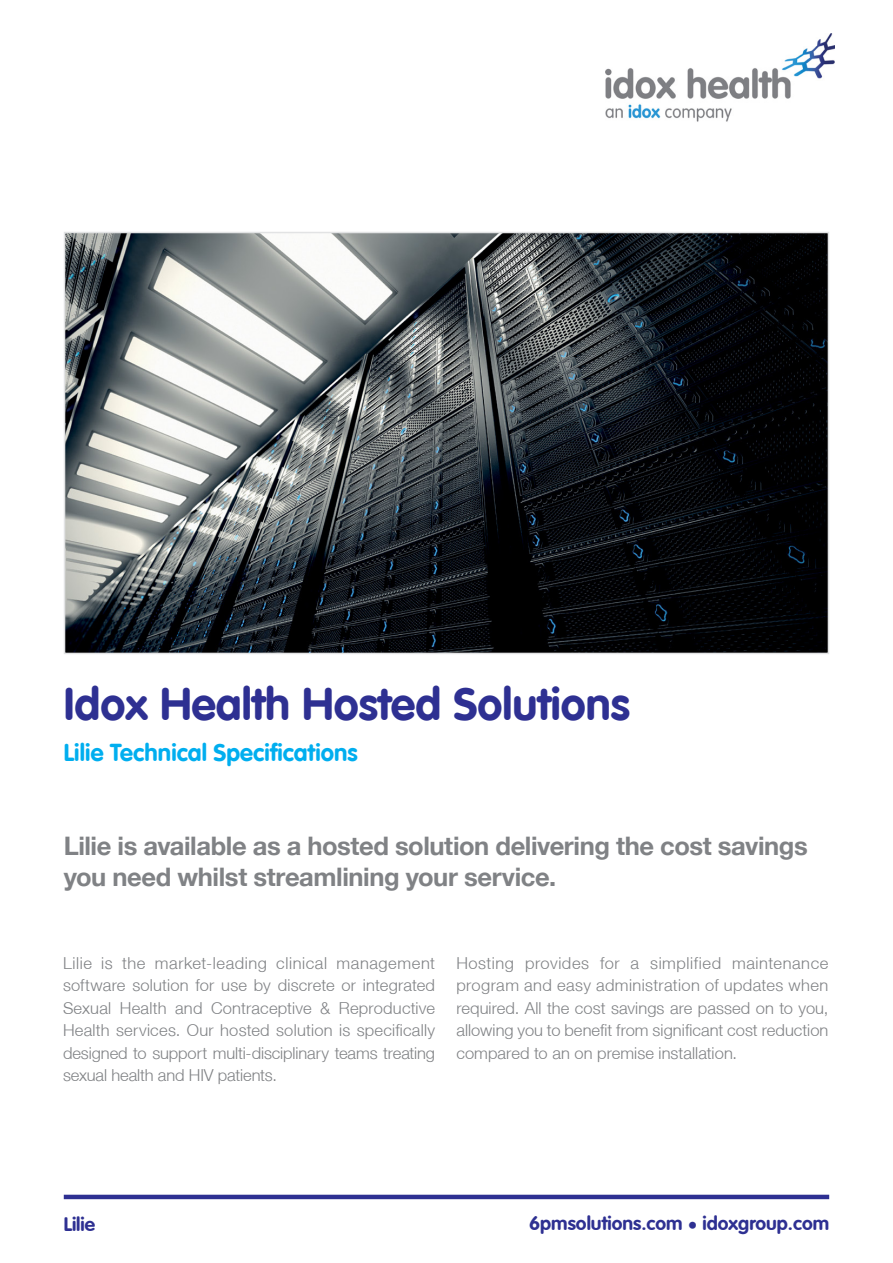
<style>
.page{position:relative;width:893px;height:1263px;background:#fff}
.page>*{position:absolute;margin:0;border:0;box-sizing:border-box;transform-origin:0 0}
.t1{font:700 45px "VAG Rounded LT";color:#2e3092}
.t2{font:700 25.5px/30.6px "Helvetica Neue";letter-spacing:-.015em;color:#808285}
.t3{font:700 24px "VAG Rounded LT";letter-spacing:.005em;color:#00aeef}
.t4{font:700 19.35px "VAG Rounded";color:#2e3092}
.t5{font:300 16.5px/22.5px "Helvetica Neue LT";letter-spacing:-.005em;color:#808285;text-align:justify}
.s1{font-family:"Helvetica Neue"}
</style>
<div class="page">
<hr style="left:64px;top:1195px;width:765px;height:4px;background:#2e3092">
<img style="left:67px;top:235px;width:759px;height:416px">
<div style="left:64px;top:232px;width:765px;height:422px;border:2px solid #e2e3e4"></div>
<img style="left:605px;top:33px;width:230px;height:89px">
<h1 class="t1" style="left:64px;top:678px;width:568px">Idox Health Hosted Solutions</h1>
<h3 class="t3" style="left:64px;top:738px;width:295px">Lilie Technical Specifications</h3>
<h2 class="t2" style="left:64px;top:830px;width:745px">Lilie is available as a hosted solution delivering the cost savings you need whilst streamlining your service.</h2>
<p class="t5" style="left:63px;top:951px;width:374px">Lilie is the market-leading clinical management software solution for use by discrete or integrated Sexual Health and Contraceptive &amp; Reproductive Health services. Our hosted solution is specifically designed to support multi-disciplinary teams treating sexual health and HIV patients.</p>
<p class="t5" style="left:456px;top:951px;width:374px">Hosting provides for a simplified maintenance program and easy administration of updates when required. All the cost savings are passed on to you, allowing you to benefit from significant cost reduction compared to an on premise installation.</p>
<p class="t4" style="left:64px;top:1212px;width:33px">Lilie</p>
<p class="t4" style="left:529px;top:1212px;width:302px">6pmsolutions.com <span class="s1">•</span> idoxgroup.com</p>
</div>
